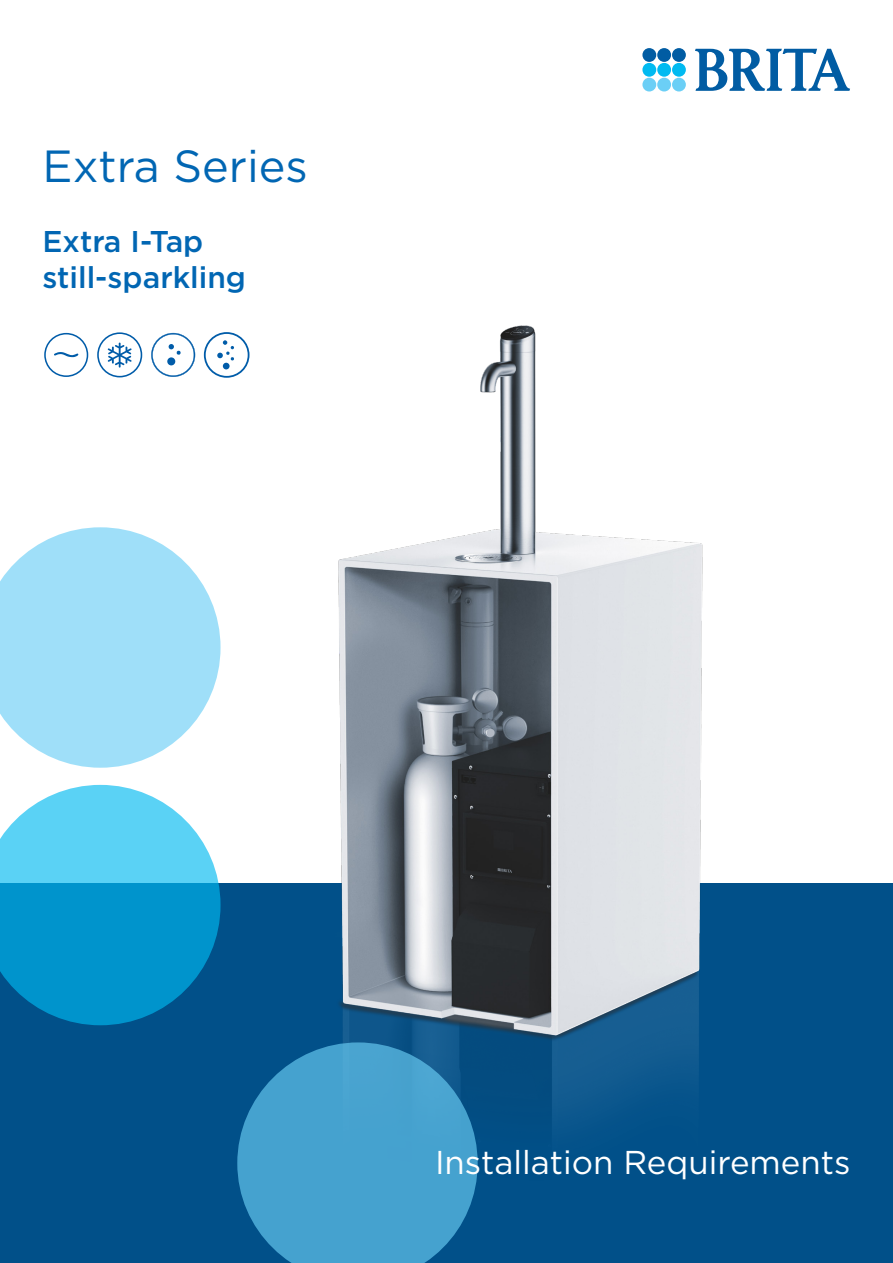
<style>
.page{position:relative;width:893px;height:1263px;background:#fff}
.page>*{position:absolute;margin:0;border:0;box-sizing:border-box;transform-origin:0 0}
.t1{font:45px "Gotham";color:#0166b3}
.t2{font:33px "Gotham";color:#fff}
.t3{font:500 30px/36px "Gotham";color:#0166b3}
</style>
<div class="page">
<div style="left:0;top:883px;width:893px;height:380px;background:#015089"></div>
<img style="left:338px;top:325px;width:365px;height:799px">
<div style="left:672px;top:78px;width:14px;height:13px;background:#6bcff6;border-radius:50%"></div>
<div style="left:657px;top:78px;width:14px;height:13px;background:#6bcff6;border-radius:50%"></div>
<div style="left:642px;top:78px;width:14px;height:13px;background:#6bcff6;border-radius:50%"></div>
<div style="left:672px;top:48px;width:14px;height:14px;background:#015ca3;border-radius:50%"></div>
<div style="left:657px;top:48px;width:14px;height:14px;background:#015ca3;border-radius:50%"></div>
<div style="left:642px;top:48px;width:14px;height:14px;background:#015ca3;border-radius:50%"></div>
<div style="left:672px;top:63px;width:14px;height:14px;background:#00baf1;border-radius:50%"></div>
<div style="left:657px;top:63px;width:14px;height:14px;background:#00baf1;border-radius:50%"></div>
<div style="left:642px;top:63px;width:14px;height:14px;background:#00baf1;border-radius:50%"></div>
<svg style="left:695px;top:49px;width:155px;height:42px"></svg>
<svg style="left:237px;top:1042px;width:241px;height:221px;fill:#45a2cf"></svg>
<svg style="left:0;top:527px;width:221px;height:241px;fill:#9fdff9"></svg>
<svg style="left:0;top:785px;width:221px;height:240px;fill:#0094cc"></svg>
<svg style="left:44px;top:333px;width:44px;height:44px"></svg>
<svg style="left:204px;top:332px;width:45px;height:46px"></svg>
<svg style="left:151px;top:333px;width:44px;height:44px"></svg>
<svg style="left:97px;top:332px;width:45px;height:45px"></svg>
<p class="t1" style="left:43px;top:137px;width:267px">Extra Series</p>
<p class="t3" style="left:43px;top:223px;width:205px">Extra I-Tap still-sparkling</p>
<p class="t2" style="left:435px;top:1141px;width:417px">Installation Requirements</p>
</div>
